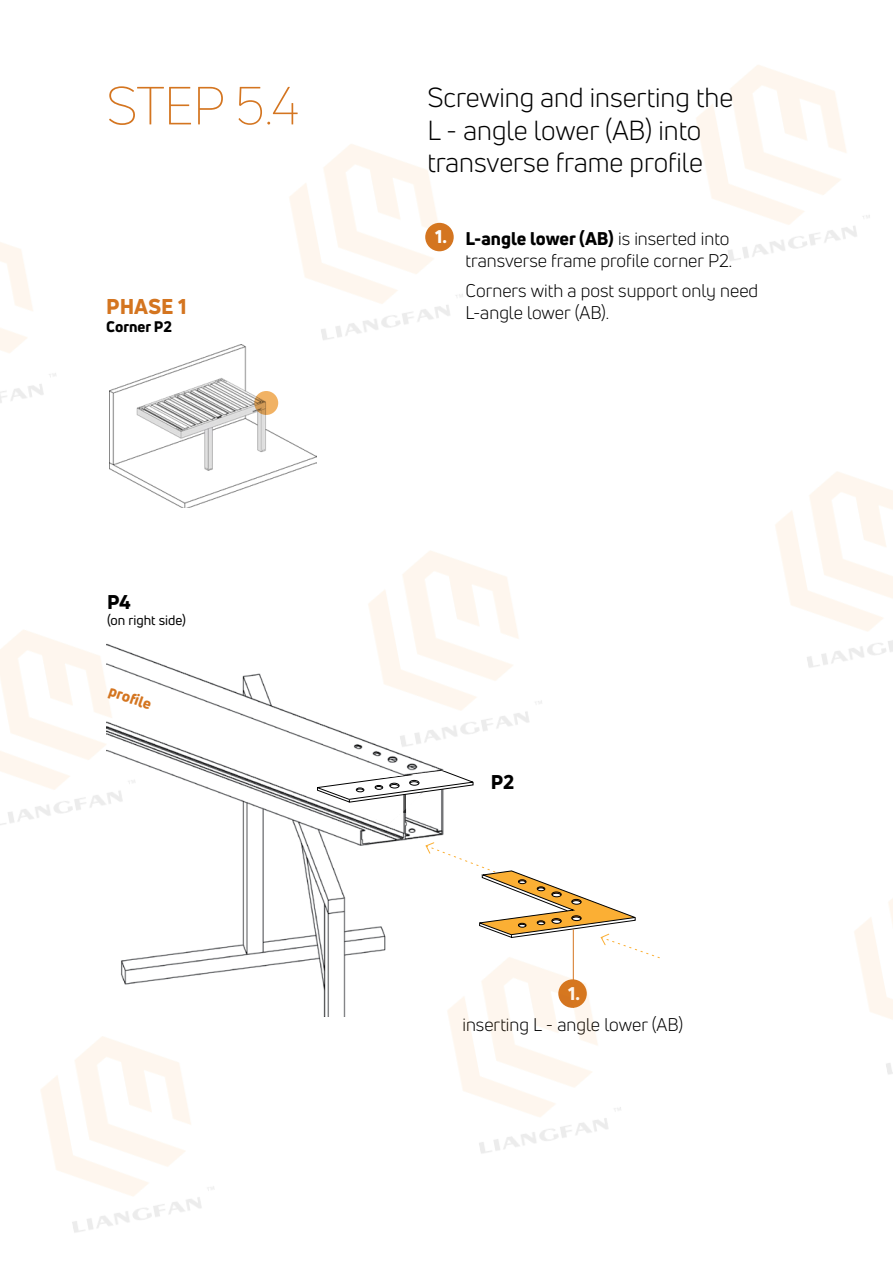
<style>
.page{position:relative;width:893px;height:1263px;background:#fff}
.page>*{position:absolute;margin:0;border:0;box-sizing:border-box;transform-origin:0 0}
.t1{font:300 52.5px "Uni Neue";color:#d47520}
.t2{font:27px/32.4px "Uni Neue";color:#000}
.t3{font:800 21px "Uni Neue";color:#d47520}
.t4{font:800 19.5px "Uni Neue";color:#000}
.t5{font:18px/21.6px "Uni Neue";color:#000}
.t6{font:800 18px "Uni Neue";color:#fff}
.t7{font:800 15px "Uni Neue";color:#000}
.t8{font:800 15px "Uni Neue";color:#d47520}
.t9{font:13.5px "Uni Neue";color:#000}
.s1{font-weight:800}
</style>
<div class="page">
<img style="left:157px;top:416px;width:132px;height:91px">
<img style="left:242px;top:822px;width:202px;height:104px">
<svg style="left:316px;top:822px;width:128px;height:2px"></svg>
<img style="left:41px;top:926px;width:261px;height:307px">
<img style="left:302px;top:847px;width:358px;height:307px">
<img style="left:0;top:630px;width:263px;height:271px">
<img style="left:223px;top:441px;width:319px;height:381px">
<img style="left:0;top:242px;width:184px;height:253px">
<img style="left:144px;top:144px;width:319px;height:272px">
<h1 class="t1" style="left:106px;top:74px;width:194px">STEP 5.4</h1>
<h2 class="t2" style="left:427px;top:81px;width:307px">Screwing and inserting the<br>L - angle lower (AB) into transverse frame profile</h2>
<p class="t3" style="left:106px;top:292px;width:82px">PHASE 1</p>
<p class="t7" style="left:106px;top:316px;width:67px">Corner P2</p>
<p class="t4" style="left:107px;top:588px;width:25px">P4</p>
<p class="t9" style="left:107px;top:612px;width:80px">(on right side)</p>
<p class="t8" style="left:113px;top:681px;width:45px;rotate:19deg">profile</p>
<p class="t6" style="left:435px;top:225px;width:13px">1.</p>
<p class="t5" style="left:466px;top:228px;width:268px"><span class="s1">L-angle lower (AB)</span> is inserted into transverse frame profile corner P2.</p>
<p class="t5" style="left:466px;top:280px;width:294px">Corners with a post support only need<br>L-angle lower (AB).</p>
<p class="t4" style="left:491px;top:769px;width:25px">P2</p>
<p class="t6" style="left:568px;top:981px;width:13px">1.</p>
<p class="t5" style="left:462px;top:1014px;width:222px">inserting L - angle lower (AB)</p>
</div>
